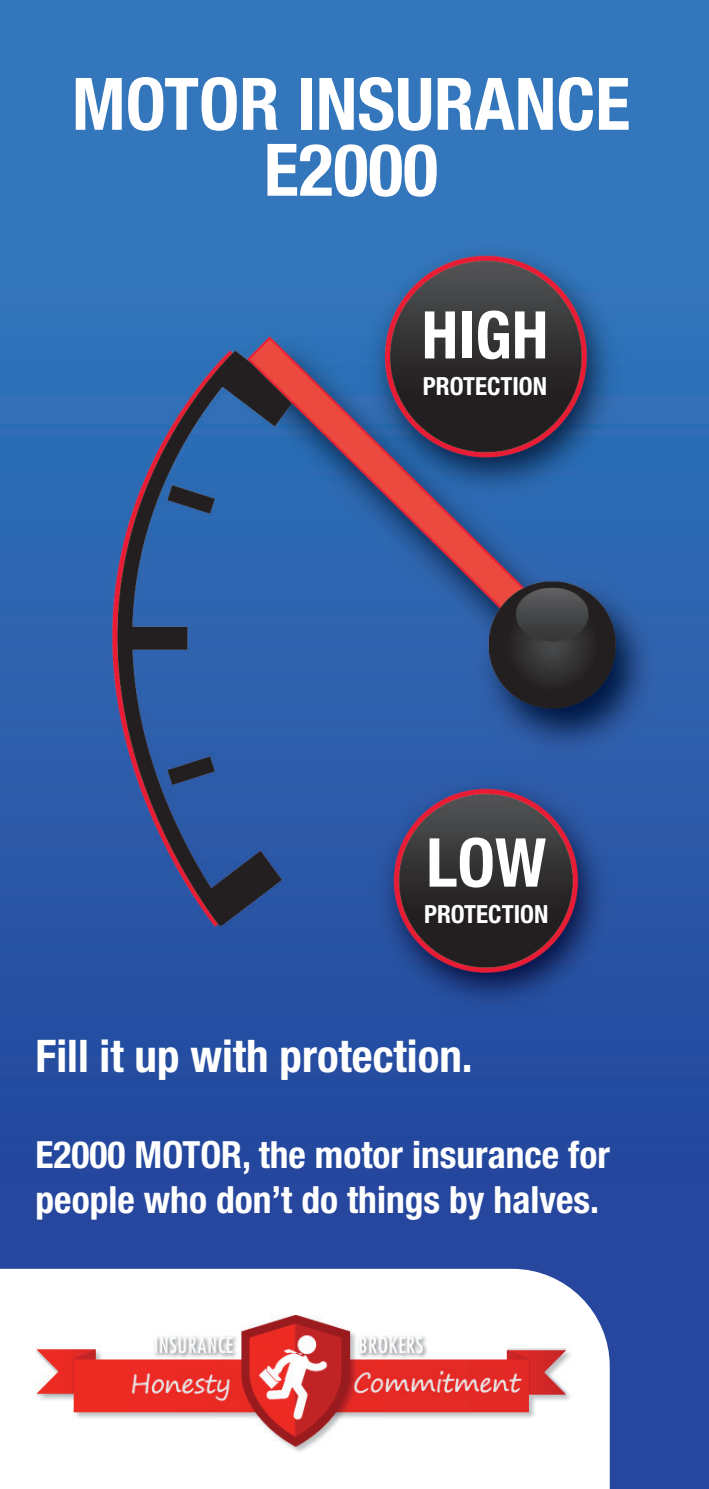
<style>
.page{position:relative;width:709px;height:1489px;background:#fff}
.page>*{position:absolute;margin:0;border:0;box-sizing:border-box;transform-origin:0 0}
.t1{font:700 condensed 72.5px/66px "Helvetica Neue LT Std";color:#fff;text-align:center}
.t2{font:700 condensed 67.5px "Helvetica Neue LT Std";color:#fff}
.t3{font:700 condensed 65.75px "Helvetica Neue LT Std";color:#fff}
.t4{font:700 condensed 45px "Helvetica Neue LT Std";color:#fff}
.t5{font:700 condensed 37.5px/45px "Helvetica Neue LT Std";color:#fff}
.t6{font:700 condensed 25px "Helvetica Neue LT Std";color:#fff}
</style>
<div class="page">
<img style="left:0;top:0;width:709px;height:1488px">
<svg style="left:0;top:1268px;width:609px;height:220px"></svg>
<img style="left:35px;top:1315px;width:539px;height:138px">
<h1 class="t1" style="left:72px;top:70px;width:560px">MOTOR INSURANCE<br>E2000</h1>
<h3 class="t3" style="left:421px;top:295px;width:128px">HIGH</h3>
<p class="t6" style="left:423px;top:371px;width:126px">PROTECTION</p>
<h2 class="t2" style="left:426px;top:821px;width:122px">LOW</h2>
<p class="t6" style="left:424px;top:898px;width:126px">PROTECTION</p>
<p class="t4" style="left:36px;top:1029px;width:438px">Fill it up with protection.</p>
<p class="t5" style="left:36px;top:1131px;width:576px">E2000 MOTOR, the motor insurance for people who don’t do things by halves.</p>
</div>
